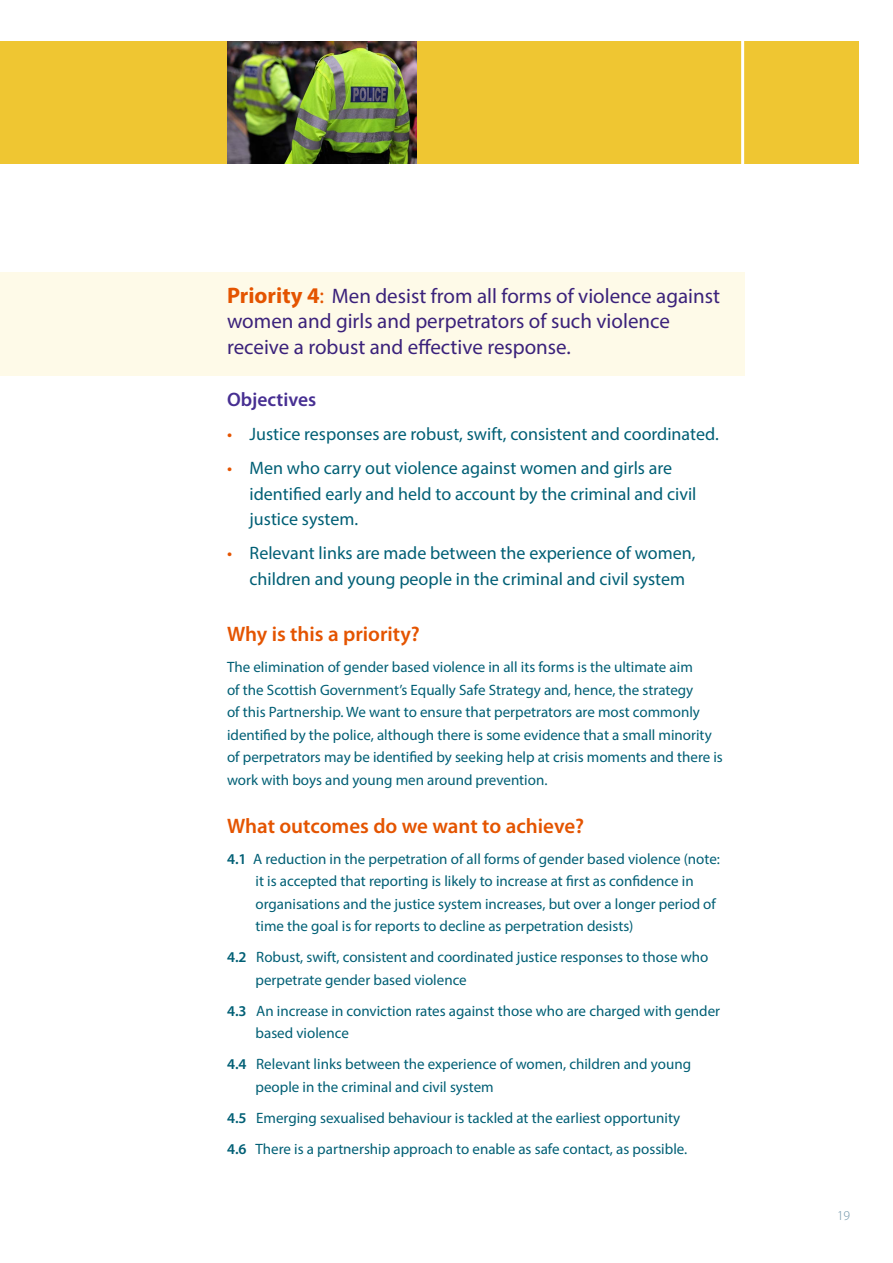
<style>
.page{position:relative;width:893px;height:1263px;background:#fff}
.page>*{position:absolute;margin:0;border:0;box-sizing:border-box;transform-origin:0 0}
.t1{font:21px/25.5px "Myriad Pro";color:#3b227b}
.t2{font:600 21px "Myriad Pro";color:#e45400}
.t3{font:600 19.5px "Myriad Pro";color:#472f92}
.t4{font:18px/25.5px "Myriad Pro";color:#005f75}
.t5{font:15px/22.5px "Myriad Pro";color:#005f75}
.t6{font:300 13.5px "Myriad Pro";color:#6d92a7}
.s1{font-weight:700;font-size:22.5px;color:#e45400}
.s2{font-size:22.5px;color:#e45400}
.s3{color:#e45400}
.s4{font-weight:600}
</style>
<div class="page">
<div style="left:0;top:41px;width:859px;height:129px;background:#efc632"></div>
<hr style="left:741px;top:9px;width:3px;height:177px;background:#fff">
<div style="left:0;top:272px;width:744px;height:103px;background:#fefae8"></div>
<img style="left:227px;top:41px;width:189px;height:123px">
<div style="left:0;top:164px;width:893px;height:32px;background:#fff"></div>
<h1 class="t1" style="left:227px;top:283px;width:494px"><span class="s1">Priority 4</span><span class="s2">:</span> Men desist from all forms of violence against women and girls and perpetrators of such violence receive a robust and effective response.</h1>
<h2 class="t3" style="left:227px;top:389px;width:91px">Objectives</h2>
<p class="t4" style="left:227px;top:421px;width:493px"><span class="s3">•</span> Justice responses are robust, swift, consistent and coordinated.</p>
<p class="t4" style="left:250px;top:455px;width:448px;text-indent:-22px"><span class="s3">•</span> Men who carry out violence against women and girls are identified early and held to account by the criminal and civil justice system.</p>
<p class="t4" style="left:250px;top:540px;width:447px;text-indent:-22px"><span class="s3">•</span> Relevant links are made between the experience of women, children and young people in the criminal and civil system</p>
<h1 class="t2" style="left:227px;top:622px;width:194px">Why is this a priority?</h1>
<p class="t5" style="left:227px;top:656px;width:497px">The elimination of gender based violence in all its forms is the ultimate aim<br>of the Scottish Government’s Equally Safe Strategy and, hence, the strategy<br>of this Partnership. We want to ensure that perpetrators are most commonly identified by the police, although there is some evidence that a small minority of perpetrators may be identified by seeking help at crisis moments and there is work with boys and young men around prevention.</p>
<h1 class="t2" style="left:227px;top:814px;width:359px">What outcomes do we want to achieve?</h1>
<p class="t5" style="left:256px;top:847px;width:466px;text-indent:-28px"><span class="s4">4.1</span> A reduction in the perpetration of all forms of gender based violence (note: it is accepted that reporting is likely to increase at first as confidence in organisations and the justice system increases, but over a longer period of time the goal is for reports to decline as perpetration desists)</p>
<p class="t5" style="left:256px;top:946px;width:454px;text-indent:-28px"><span class="s4">4.2</span> Robust, swift, consistent and coordinated justice responses to those who perpetrate gender based violence</p>
<p class="t5" style="left:256px;top:999px;width:466px;text-indent:-28px"><span class="s4">4.3</span> An increase in conviction rates against those who are charged with gender based violence</p>
<p class="t5" style="left:256px;top:1053px;width:437px;text-indent:-28px"><span class="s4">4.4</span> Relevant links between the experience of women, children and young people in the criminal and civil system</p>
<p class="t5" style="left:227px;top:1102px;width:462px;line-height:31px"><span class="s4">4.5</span> Emerging sexualised behaviour is tackled at the earliest opportunity<br><span class="s4">4.6</span> There is a partnership approach to enable as safe contact, as possible.</p>
<p class="t6" style="left:837px;top:1208px;width:15px">19</p>
</div>
